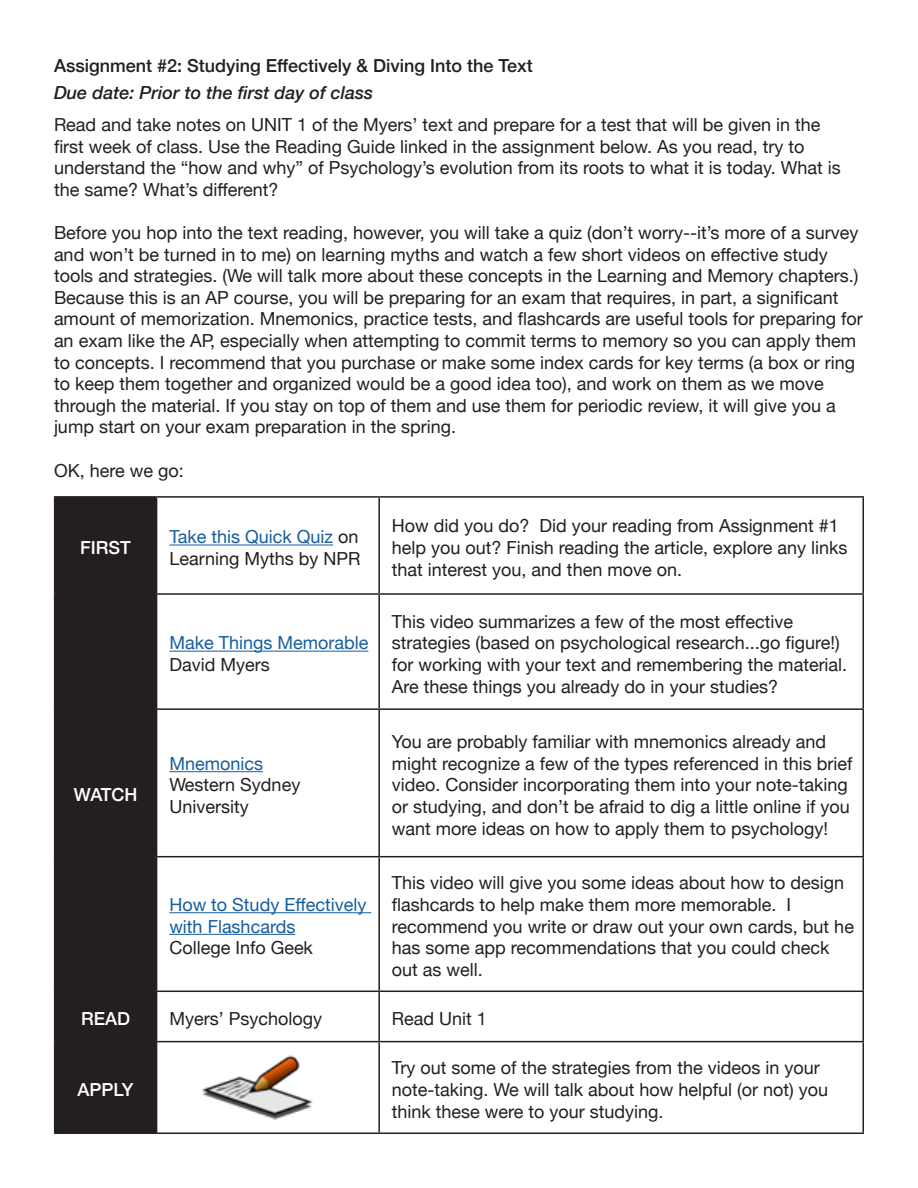
<style>
.page{position:relative;width:918px;height:1188px;background:#fff}
.page>*{position:absolute;margin:0;border:0;box-sizing:border-box;transform-origin:0 0}
.t1{font:18px/21.6px "Helvetica Neue";color:#231f20}
.t2{font:18px/21.6px "Helvetica Neue";color:#175d9e}
.t3{font:500 18px "Helvetica Neue";color:#231f20}
.t4{font:italic 500 18px "Helvetica Neue";color:#231f20}
.t5{font:500 18px "Helvetica Neue";color:#fff}
.s1{color:#175d9e}
</style>
<div class="page">
<div style="left:55px;top:498px;width:101px;height:634px;background:#231f20"></div>
<hr style="left:54px;top:496px;width:103px;height:2px;background:#231f20">
<hr style="left:54px;top:498px;width:1px;height:95px;background:#231f20">
<hr style="left:157px;top:496px;width:222px;height:2px;background:#231f20">
<hr style="left:156px;top:498px;width:1px;height:95px;background:#231f20">
<hr style="left:379px;top:496px;width:485px;height:2px;background:#231f20">
<hr style="left:378px;top:498px;width:2px;height:95px;background:#231f20">
<hr style="left:862px;top:498px;width:2px;height:95px;background:#231f20">
<hr style="left:54px;top:593px;width:103px;height:2px;background:#231f20">
<hr style="left:54px;top:595px;width:1px;height:114px;background:#231f20">
<hr style="left:157px;top:593px;width:222px;height:2px;background:#231f20">
<hr style="left:156px;top:595px;width:1px;height:113px;background:#231f20">
<hr style="left:379px;top:593px;width:485px;height:2px;background:#231f20">
<hr style="left:378px;top:595px;width:2px;height:113px;background:#231f20">
<hr style="left:862px;top:595px;width:2px;height:113px;background:#231f20">
<hr style="left:54px;top:709px;width:1px;height:148px;background:#231f20">
<hr style="left:156px;top:708px;width:223px;height:2px;background:#231f20">
<hr style="left:156px;top:710px;width:1px;height:146px;background:#231f20">
<hr style="left:379px;top:708px;width:485px;height:2px;background:#231f20">
<hr style="left:378px;top:710px;width:2px;height:146px;background:#231f20">
<hr style="left:862px;top:710px;width:2px;height:146px;background:#231f20">
<hr style="left:54px;top:857px;width:1px;height:134px;background:#231f20">
<hr style="left:156px;top:856px;width:223px;height:1px;background:#231f20">
<hr style="left:156px;top:857px;width:1px;height:134px;background:#231f20">
<hr style="left:379px;top:856px;width:485px;height:1px;background:#231f20">
<hr style="left:378px;top:857px;width:2px;height:134px;background:#231f20">
<hr style="left:862px;top:857px;width:2px;height:134px;background:#231f20">
<hr style="left:54px;top:991px;width:103px;height:1px;background:#231f20">
<hr style="left:54px;top:992px;width:1px;height:49px;background:#231f20">
<hr style="left:157px;top:991px;width:222px;height:1px;background:#231f20">
<hr style="left:156px;top:992px;width:1px;height:49px;background:#231f20">
<hr style="left:379px;top:991px;width:485px;height:1px;background:#231f20">
<hr style="left:378px;top:992px;width:2px;height:49px;background:#231f20">
<hr style="left:862px;top:992px;width:2px;height:49px;background:#231f20">
<hr style="left:54px;top:1041px;width:103px;height:1px;background:#231f20">
<hr style="left:54px;top:1042px;width:1px;height:90px;background:#231f20">
<hr style="left:157px;top:1041px;width:222px;height:1px;background:#231f20">
<hr style="left:156px;top:1042px;width:1px;height:90px;background:#231f20">
<hr style="left:379px;top:1041px;width:485px;height:1px;background:#231f20">
<hr style="left:378px;top:1042px;width:2px;height:90px;background:#231f20">
<hr style="left:862px;top:1042px;width:2px;height:90px;background:#231f20">
<hr style="left:54px;top:1132px;width:103px;height:2px;background:#231f20">
<hr style="left:157px;top:1132px;width:222px;height:2px;background:#231f20">
<hr style="left:379px;top:1132px;width:485px;height:2px;background:#231f20">
<hr style="left:169px;top:545px;width:164px;height:1px;background:#175d9e">
<hr style="left:169px;top:651px;width:199px;height:1px;background:#175d9e">
<hr style="left:169px;top:771px;width:94px;height:1px;background:#175d9e">
<hr style="left:169px;top:912px;width:202px;height:1px;background:#175d9e">
<hr style="left:169px;top:934px;width:126px;height:1px;background:#175d9e">
<img style="left:202px;top:1055px;width:111px;height:65px">
<p class="t3" style="left:54px;top:51px;width:480px">Assignment #2: Studying Effectively &amp; Diving Into the Text</p>
<p class="t4" style="left:54px;top:77px;width:321px">Due date: Prior to the first day of class</p>
<p class="t1" style="left:54px;top:115px;width:788px">Read and take notes on UNIT 1 of the Myers’ text and prepare for a test that will be given in the first week of class. Use the Reading Guide linked in the assignment below. As you read, try to understand the “how and why” of Psychology’s evolution from its roots to what it is today. What is the same? What’s different?</p>
<p class="t1" style="left:54px;top:223px;width:810px">Before you hop into the text reading, however, you will take a quiz (don’t worry--it’s more of a survey and won’t be turned in to me) on learning myths and watch a few short videos on effective study tools and strategies. (We will talk more about these concepts in the Learning and Memory chapters.)<br>Because this is an AP course, you will be preparing for an exam that requires, in part, a significant amount of memorization. Mnemonics, practice tests, and flashcards are useful tools for preparing for an exam like the AP, especially when attempting to commit terms to memory so you can apply them to concepts. I recommend that you purchase or make some index cards for key terms (a box or ring to keep them together and organized would be a good idea too), and work on them as we move through the material. If you stay on top of them and use them for periodic review, it will give you a jump start on your exam preparation in the spring.</p>
<p class="t1" style="left:54px;top:460px;width:131px">OK, here we go:</p>
<p class="t5" style="left:80px;top:533px;width:52px">FIRST</p>
<p class="t1" style="left:169px;top:527px;width:193px"><span class="s1">Take this Quick Quiz</span> on<br>Learning Myths by NPR</p>
<p class="t1" style="left:392px;top:516px;width:457px">How did you do? Did your reading from Assignment #1 help you out? Finish reading the article, explore any links that interest you, and then move on.</p>
<p class="t5" style="left:74px;top:781px;width:65px">WATCH</p>
<p class="t2" style="left:169px;top:633px;width:201px">Make Things Memorable</p>
<p class="t1" style="left:169px;top:655px;width:102px">David Myers</p>
<p class="t2" style="left:169px;top:754px;width:95px">Mnemonics</p>
<p class="t1" style="left:169px;top:775px;width:132px">Western Sydney<br>University</p>
<p class="t2" style="left:169px;top:895px;width:199px">How to Study Effectively with Flashcards</p>
<p class="t1" style="left:169px;top:938px;width:145px">College Info Geek</p>
<p class="t1" style="left:392px;top:612px;width:457px">This video summarizes a few of the most effective strategies (based on psychological research...go figure!) for working with your text and remembering the material.<br>Are these things you already do in your studies?</p>
<p class="t1" style="left:392px;top:732px;width:462px">You are probably familiar with mnemonics already and might recognize a few of the types referenced in this brief video. Consider incorporating them into your note-taking or studying, and don’t be afraid to dig a little online if you want more ideas on how to apply them to psychology!</p>
<p class="t1" style="left:392px;top:873px;width:464px">This video will give you some ideas about how to design flashcards to help make them more memorable. I recommend you write or draw out your own cards, but he has some app recommendations that you could check out as well.</p>
<p class="t5" style="left:81px;top:1004px;width:51px">READ</p>
<p class="t1" style="left:169px;top:1009px;width:154px">Myers’ Psychology</p>
<p class="t1" style="left:392px;top:1009px;width:97px">Read Unit 1</p>
<p class="t5" style="left:78px;top:1075px;width:58px">APPLY</p>
<p class="t1" style="left:392px;top:1058px;width:438px">Try out some of the strategies from the videos in your note-taking. We will talk about how helpful (or not) you think these were to your studying.</p>
</div>
